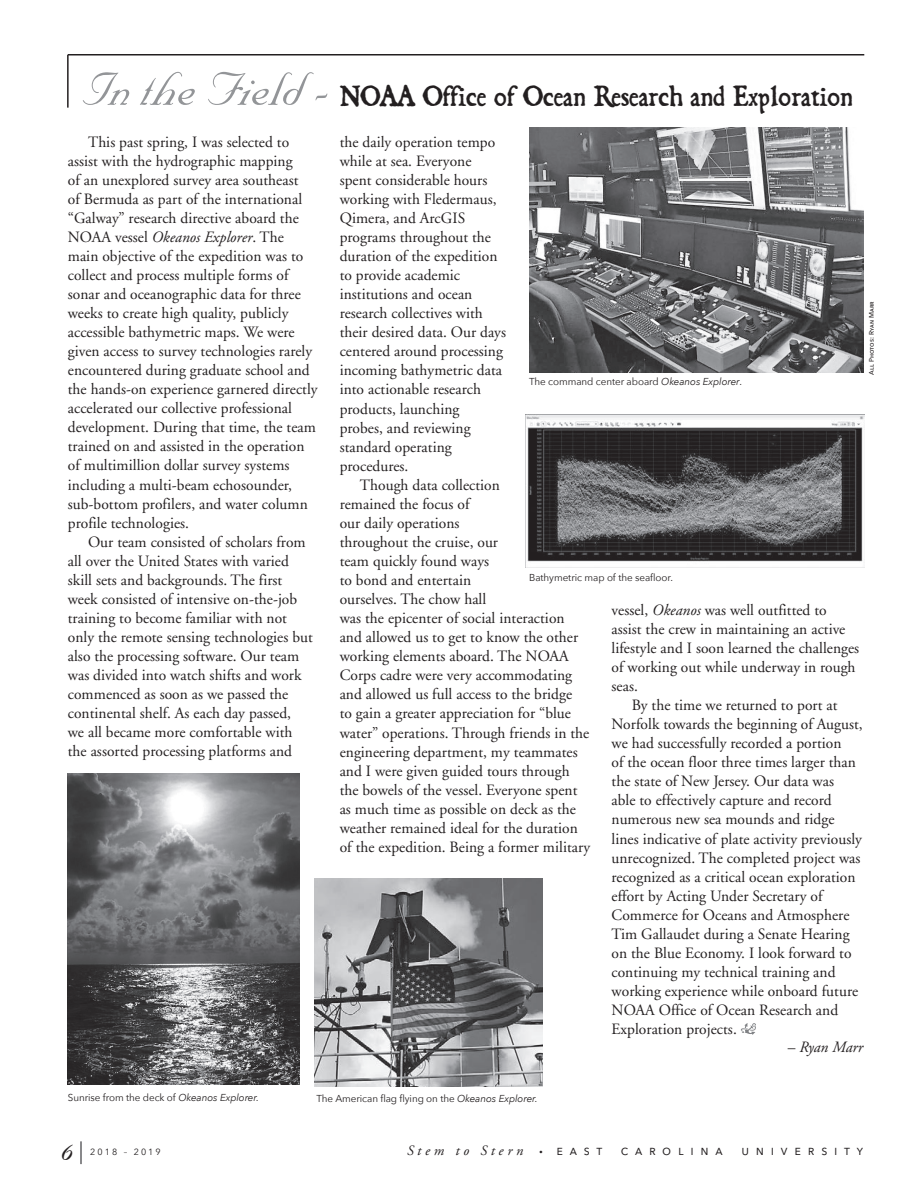
<style>
.page{position:relative;width:918px;height:1188px;background:#fff}
.page>*{position:absolute;margin:0;border:0;box-sizing:border-box;transform-origin:0 0}
.t1{font:37.5px "Nuptial Script";color:#231f20}
.t2{font:33px "Black Beard";letter-spacing:.01em;color:#231f20}
.t3{font:15.75px/19px "Adobe Garamond";letter-spacing:.005em;color:#231f20}
.t4{font:italic 15.75px "Adobe Garamond";letter-spacing:.005em;color:#231f20}
.t5{font:italic 14.25px "Adobe Garamond";letter-spacing:.27em;color:#231f20}
.t6{font:13.5px "Avenir Next";letter-spacing:.5em;color:#231f20}
.t7{font:10.05px "Avenir Next";letter-spacing:-.005em;color:#231f20}
.t8{font:9px "Avenir Next";letter-spacing:.23em;color:#231f20}
.t9{font:500 6.6px "Avenir Next";letter-spacing:.02em;color:#231f20}
.s1{font-family:"Nuptial Script";font-size:55.5px;color:#939598}
.s2{font-style:italic}
.s3{font-style:normal}
.s4{font-size:9px}
.s5{font-family:"Avenir Next";font-style:normal;font-size:13.5px}
</style>
<div class="page">
<hr style="left:80px;top:1141px;width:2px;height:23px;background:#636366">
<svg style="left:741px;top:1023px;width:15px;height:12px"></svg>
<hr style="left:68px;top:54px;width:796px;height:2px;background:#231f20">
<hr style="left:67px;top:55px;width:2px;height:53px;background:#231f20">
<img style="left:529px;top:127px;width:335px;height:246px">
<img style="left:67px;top:774px;width:232px;height:311px">
<img style="left:315px;top:878px;width:227px;height:208px">
<img style="left:526px;top:414px;width:339px;height:154px">
<h2 class="t2" style="left:82px;top:77px;width:772px"><span class="s1">In the Field -</span> NOAA Office of Ocean Research and Exploration</h2>
<p class="t3" style="left:68px;top:132px;width:251px;text-indent:20px">This past spring, I was selected to assist with the hydrographic mapping<br>of an unexplored survey area southeast<br>of Bermuda as part of the international “Galway” research directive aboard the NOAA vessel <span class="s2">Okeanos Explorer</span>. The main objective of the expedition was to collect and process multiple forms of sonar and oceanographic data for three weeks to create high quality, publicly accessible bathymetric maps. We were given access to survey technologies rarely encountered during graduate school and the hands-on experience garnered directly accelerated our collective professional development. During that time, the team trained on and assisted in the operation of multimillion dollar survey systems including a multi-beam echosounder, sub-bottom profilers, and water column profile technologies.</p>
<p class="t3" style="left:68px;top:533px;width:247px;text-indent:20px">Our team consisted of scholars from all over the United States with varied skill sets and backgrounds. The first week consisted of intensive on-the-job training to become familiar with not only the remote sensing technologies but also the processing software. Our team was divided into watch shifts and work commenced as soon as we passed the continental shelf. As each day passed,<br>we all became more comfortable with the assorted processing platforms and</p>
<p class="t3" style="left:340px;top:133px;width:168px">the daily operation tempo while at sea. Everyone spent considerable hours working with Fledermaus,<br>Qimera, and ArcGIS programs throughout the duration of the expedition to provide academic institutions and ocean research collectives with their desired data. Our days centered around processing incoming bathymetric data into actionable research products, launching probes, and reviewing standard operating procedures.</p>
<p class="t3" style="left:340px;top:476px;width:252px;text-indent:20px">Though data collection<br>remained the focus of<br>our daily operations<br>throughout the cruise, our<br>team quickly found ways<br>to bond and entertain<br>ourselves. The chow hall<br>was the epicenter of social interaction and allowed us to get to know the other working elements aboard. The NOAA Corps cadre were very accommodating and allowed us full access to the bridge<br>to gain a greater appreciation for “blue water” operations. Through friends in the engineering department, my teammates and I were given guided tours through the bowels of the vessel. Everyone spent as much time as possible on deck as the weather remained ideal for the duration of the expedition. Being a former military</p>
<p class="t9" style="left:866px;top:375px;width:75px;rotate:-90deg">All Photos: Ryan Marr</p>
<p class="t7" style="left:529px;top:373px;width:215px">The command center aboard <span class="s2">Okeanos Explorer</span>.</p>
<p class="t7" style="left:529px;top:569px;width:145px">Bathymetric map of the seafloor.</p>
<p class="t3" style="left:612px;top:601px;width:249px">vessel, <span class="s2">Okeanos</span> was well outfitted to assist the crew in maintaining an active lifestyle and I soon learned the challenges of working out while underway in rough seas.</p>
<p class="t3" style="left:612px;top:696px;width:253px;text-indent:20px">By the time we returned to port at Norfolk towards the beginning of August, we had successfully recorded a portion<br>of the ocean floor three times larger than the state of New Jersey. Our data was<br>able to effectively capture and record numerous new sea mounds and ridge lines indicative of plate activity previously unrecognized. The completed project was recognized as a critical ocean exploration effort by Acting Under Secretary of Commerce for Oceans and Atmosphere Tim Gallaudet during a Senate Hearing on the Blue Economy. I look forward to continuing my technical training and working experience while onboard future NOAA Office of Ocean Research and Exploration projects.</p>
<p class="t4" style="left:788px;top:1039px;width:77px"><span class="s3">–</span> Ryan Marr</p>
<p class="t7" style="left:68px;top:1089px;width:193px">Sunrise from the deck of <span class="s2">Okeanos Explorer.</span></p>
<p class="t7" style="left:316px;top:1090px;width:223px">The American flag flying on the <span class="s2">Okeanos Explorer.</span></p>
<h1 class="t1" style="left:62px;top:1128px;width:14px">6</h1>
<p class="t8" style="left:90px;top:1144px;width:72px">2018 – 2019</p>
<p class="t5" style="left:407px;top:1143px;width:197px">Stem to Stern <span class="s4">•</span> <span class="s5">e a s t</span></p>
<p class="t6" style="left:621px;top:1139px;width:104px">carolina</p>
<p class="t6" style="left:741px;top:1139px;width:123px">university</p>
</div>
